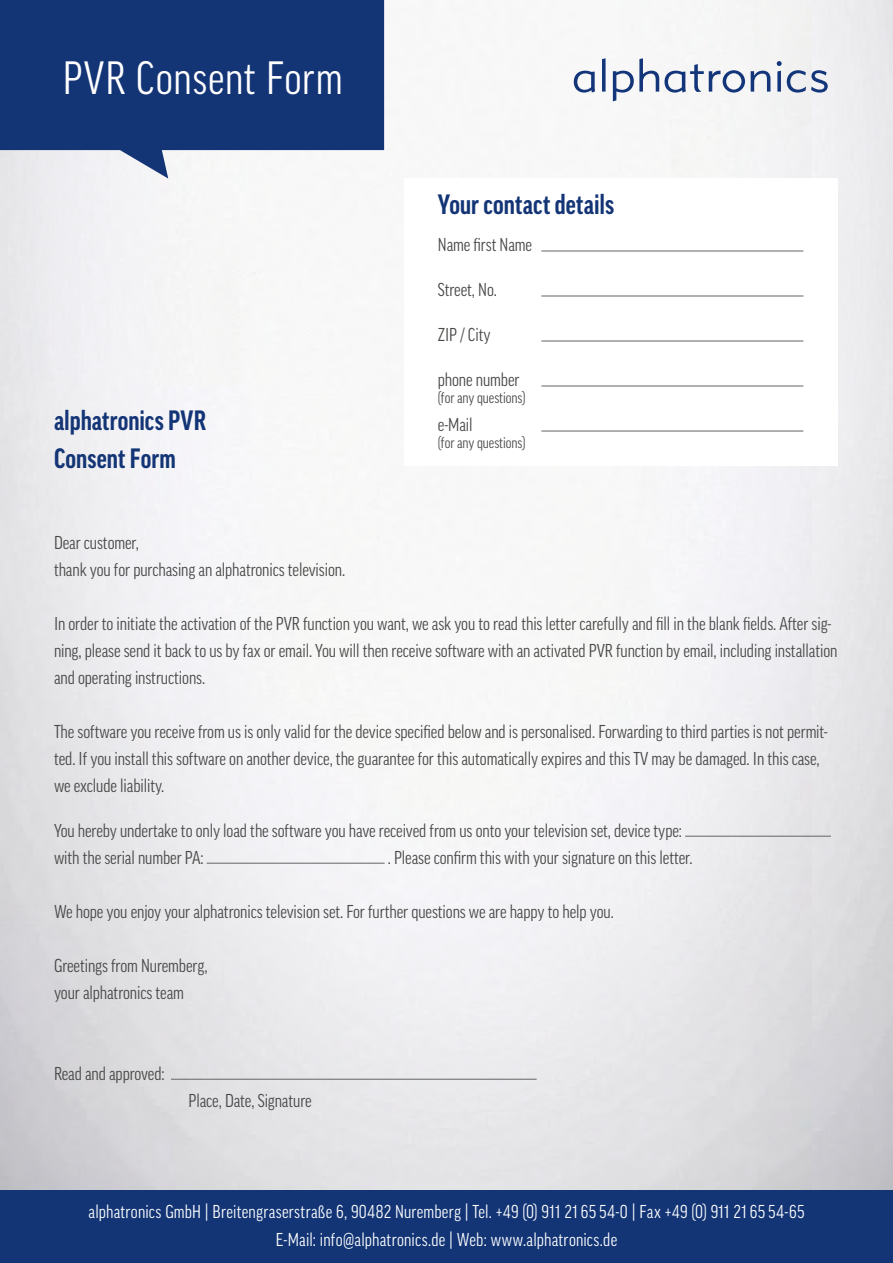
<style>
.page{position:relative;width:893px;height:1263px;background:#fff}
.page>*{position:absolute;margin:0;border:0;box-sizing:border-box;transform-origin:0 0}
.t1{font:condensed 45px "Good Pro";letter-spacing:.015em;color:#fff}
.t2{font:700 condensed 27px/37.5px "Good Pro";letter-spacing:.005em;color:#133576}
.t3{font:condensed 18px/27px "Good Pro";letter-spacing:-.005em;color:#474746}
.t4{font:condensed 18px/28.5px "Good Pro";letter-spacing:.015em;color:#fff;text-align:center}
.t5{font:condensed 15px "Good Pro";letter-spacing:-.005em;color:#474746}
</style>
<div class="page">
<img style="left:0;top:0;width:893px;height:1191px">
<hr style="left:685px;top:836px;width:146px;height:1px;background:#646363">
<hr style="left:207px;top:863px;width:178px;height:1px;background:#646363">
<hr style="left:171px;top:1079px;width:366px;height:1px;background:#646363">
<div style="left:404px;top:179px;width:434px;height:287px;background:#fff"></div>
<div style="left:0;top:1191px;width:893px;height:72px;background:#133576"></div>
<svg style="left:0;top:0;width:384px;height:179px;fill:#133576"></svg>
<svg style="left:574px;top:71px;width:21px;height:22px"></svg>
<svg style="left:602px;top:58px;width:4px;height:34px"></svg>
<svg style="left:613px;top:58px;width:132px;height:43px"></svg>
<svg style="left:751px;top:71px;width:19px;height:21px"></svg>
<svg style="left:777px;top:61px;width:51px;height:32px"></svg>
<hr style="left:541px;top:251px;width:262px;height:1px;background:#646363">
<hr style="left:541px;top:296px;width:262px;height:1px;background:#646363">
<hr style="left:541px;top:341px;width:262px;height:1px;background:#646363">
<hr style="left:541px;top:386px;width:262px;height:1px;background:#646363">
<hr style="left:541px;top:431px;width:262px;height:1px;background:#646363">
<h1 class="t1" style="left:63px;top:53px;width:281px">PVR Consent Form</h1>
<h2 class="t2" style="left:54px;top:402px;width:154px">alphatronics PVR<br>Consent Form</h2>
<h2 class="t2" style="left:438px;top:186px;width:178px">Your contact details</h2>
<p class="t3" style="left:438px;top:231px;width:96px">Name first Name</p>
<p class="t3" style="left:438px;top:276px;width:61px">Street, No.</p>
<p class="t3" style="left:438px;top:321px;width:54px">ZIP / City</p>
<p class="t3" style="left:438px;top:366px;width:83px">phone number</p>
<p class="t3" style="left:438px;top:411px;width:36px">e-Mail</p>
<p class="t5" style="left:438px;top:389px;width:89px">(for any questions)</p>
<p class="t5" style="left:438px;top:434px;width:89px">(for any questions)</p>
<p class="t3" style="left:54px;top:529px;width:293px">Dear customer,<br>thank you for purchasing an alphatronics television.</p>
<p class="t3" style="left:54px;top:610px;width:785px">In order to initiate the activation of the PVR function you want, we ask you to read this letter carefully and fill in the blank fields. After sig&shy;ning, please send it back to us by fax or email. You will then receive software with an activated PVR function by email, including installation and operating instructions.</p>
<p class="t3" style="left:54px;top:718px;width:775px">The software you receive from us is only valid for the device specified below and is personalised. Forwarding to third parties is not permit&shy;ted. If you install this software on another device, the guarantee for this automatically expires and this TV may be damaged. In this case, we exclude liability.</p>
<p class="t3" style="left:54px;top:817px;width:629px">You hereby undertake to only load the software you have received from us onto your television set, device type: with the serial number PA:</p>
<p class="t3" style="left:388px;top:844px;width:306px">. Please confirm this with your signature on this letter.</p>
<p class="t3" style="left:54px;top:898px;width:561px">We hope you enjoy your alphatronics television set. For further questions we are happy to help you.</p>
<p class="t3" style="left:54px;top:952px;width:155px">Greetings from Nuremberg, your alphatronics team</p>
<p class="t3" style="left:54px;top:1060px;width:112px">Read and approved:</p>
<p class="t3" style="left:189px;top:1087px;width:125px">Place, Date, Signature</p>
<p class="t4" style="left:88px;top:1197px;width:717px">alphatronics GmbH | Breitengraserstraße 6, 90482 Nuremberg | Tel. +49 (0) 911 21 65 54-0 | Fax +49 (0) 911 21 65 54-65<br>E-Mail: info@alphatronics.de | Web: www.alphatronics.de</p>
</div>
